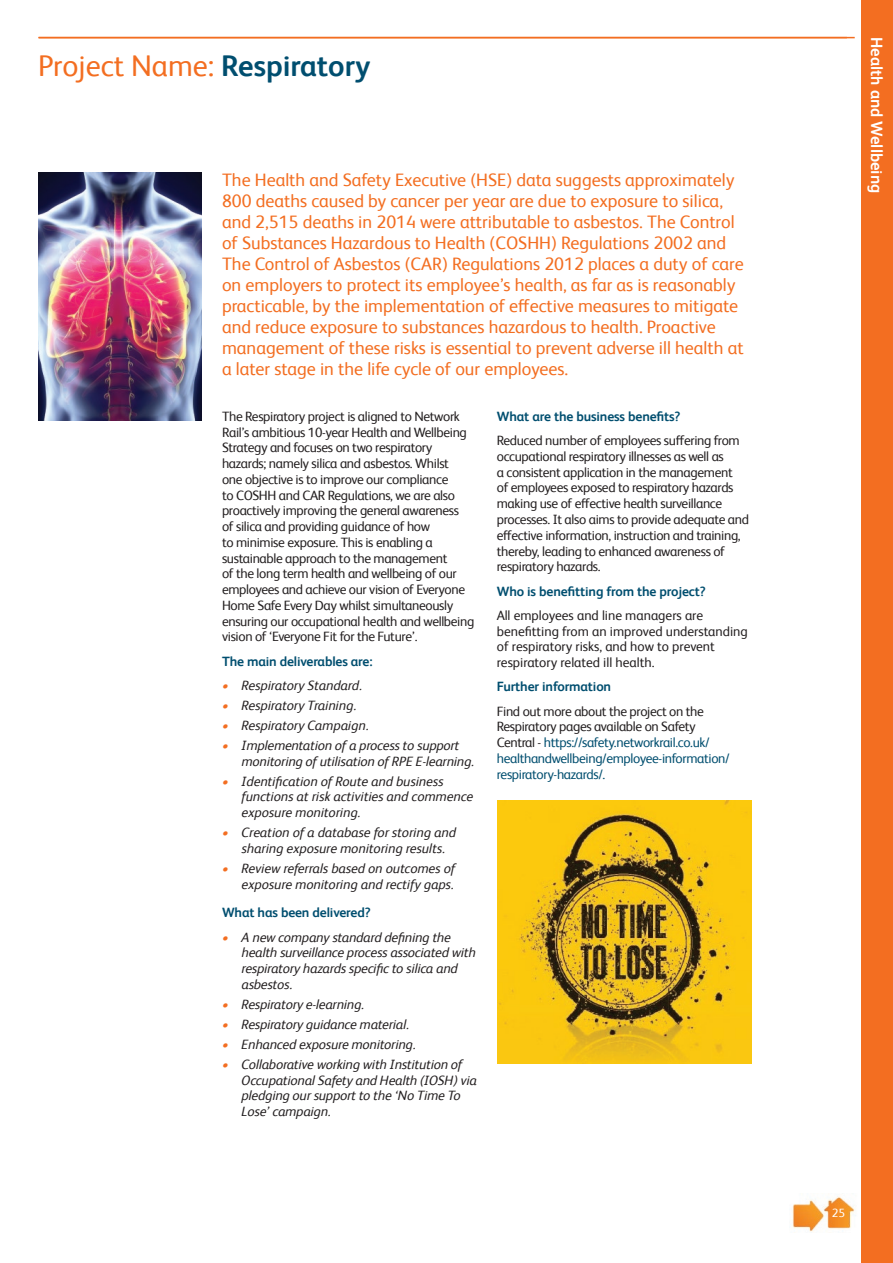
<style>
.page{position:relative;width:893px;height:1263px;background:#fff}
.page>*{position:absolute;margin:0;border:0;box-sizing:border-box;transform-origin:0 0}
.t1{font:30px "Network Rail Sans";color:#f36e21}
.t2{font:18px/21px "Network Rail Sans";color:#f36e21}
.t3{font:700 16.5px "Network Rail Sans";color:#fff}
.t4{font:13.5px/15.8px "Network Rail Sans";letter-spacing:-.025em;color:#231f20}
.t5{font:italic 13.5px/15.8px "Network Rail Sans";letter-spacing:-.01em;color:#231f20}
.t6{font:13.5px/15.8px "Network Rail Sans";letter-spacing:-.025em;color:#004e6f}
.t7{font:13.5px/15.8px "Network Rail Sans";color:#231f20}
.t8{font:700 13.5px "Network Rail Sans";letter-spacing:-.01em;color:#004e6f}
.t9{font:12px "Network Rail Sans";color:#fff}
.s1{font-weight:700;color:#004e6f}
.s2{color:#f36e21}
.s3{color:#231f20}
</style>
<div class="page">
<div style="left:862px;top:0;width:31px;height:1263px;background:#f36e21"></div>
<img style="left:792px;top:1196px;width:64px;height:36px">
<hr style="left:38px;top:37px;width:817px;height:1px;background:#f36e21">
<img style="left:38px;top:173px;width:164px;height:247px">
<img style="left:497px;top:800px;width:254px;height:263px">
<h1 class="t1" style="left:38px;top:46px;width:334px">Project Name: <span class="s1">Respiratory</span></h1>
<p class="t2" style="left:222px;top:169px;width:523px">The Health and Safety Executive (HSE) data suggests approximately 800 deaths caused by cancer per year are due to exposure to silica, and 2,515 deaths in 2014 were attributable to asbestos. The Control of Substances Hazardous to Health (COSHH) Regulations 2002 and The Control of Asbestos (CAR) Regulations 2012 places a duty of care on employers to protect its employee’s health, as far as is reasonably practicable, by the implementation of effective measures to mitigate and reduce exposure to substances hazardous to health. Proactive management of these risks is essential to prevent adverse ill health at a later stage in the life cycle of our employees.</p>
<p class="t4" style="left:222px;top:408px;width:254px">The Respiratory project is aligned to Network Rail’s ambitious 10-year Health and Wellbeing Strategy and focuses on two respiratory hazards; namely silica and asbestos. Whilst<br>one objective is to improve our compliance<br>to COSHH and CAR Regulations, we are also proactively improving the general awareness<br>of silica and providing guidance of how<br>to minimise exposure. This is enabling a sustainable approach to the management<br>of the long term health and wellbeing of our employees and achieve our vision of Everyone Home Safe Every Day whilst simultaneously ensuring our occupational health and wellbeing vision of ‘Everyone Fit for the Future’.</p>
<p class="t8" style="left:222px;top:652px;width:152px">The main deliverables are:</p>
<p class="t5" style="left:222px;top:677px;width:141px"><span class="s2">•</span> Respiratory Standard.</p>
<p class="t5" style="left:222px;top:697px;width:136px"><span class="s2">•</span> Respiratory Training.</p>
<p class="t5" style="left:222px;top:717px;width:148px"><span class="s2">•</span> Respiratory Campaign.</p>
<p class="t5" style="left:242px;top:737px;width:234px;text-indent:-19px"><span class="s2">•</span> Implementation of a process to support monitoring of utilisation of RPE E-learning.</p>
<p class="t5" style="left:242px;top:772px;width:233px;text-indent:-19px"><span class="s2">•</span> Identification of Route and business functions at risk activities and commence exposure monitoring.</p>
<p class="t5" style="left:242px;top:824px;width:216px;text-indent:-19px"><span class="s2">•</span> Creation of a database for storing and sharing exposure monitoring results.</p>
<p class="t5" style="left:222px;top:860px;width:235px;text-align:right"><span class="s2">•</span> Review referrals based on outcomes of exposure monitoring and rectify gaps.</p>
<p class="t8" style="left:222px;top:903px;width:150px">What has been delivered?</p>
<p class="t5" style="left:242px;top:928px;width:236px;text-indent:-19px"><span class="s2">•</span> A new company standard defining the health surveillance process associated with respiratory hazards specific to silica and asbestos.</p>
<p class="t5" style="left:222px;top:995px;width:143px"><span class="s2">•</span> Respiratory e-learning.</p>
<p class="t5" style="left:222px;top:1015px;width:188px"><span class="s2">•</span> Respiratory guidance material.</p>
<p class="t5" style="left:222px;top:1035px;width:195px"><span class="s2">•</span> Enhanced exposure monitoring.</p>
<p class="t5" style="left:242px;top:1055px;width:237px;text-indent:-19px"><span class="s2">•</span> Collaborative working with Institution of Occupational Safety and Health (IOSH) via pledging our support to the ‘No Time To Lose’ campaign.</p>
<p class="t8" style="left:497px;top:407px;width:185px">What are the business benefits?</p>
<p class="t4" style="left:497px;top:432px;width:254px">Reduced number of employees suffering from occupational respiratory illnesses as well as<br>a consistent application in the management<br>of employees exposed to respiratory hazards making use of effective health surveillance processes. It also aims to provide adequate and effective information, instruction and training, thereby, leading to enhanced awareness of respiratory hazards.</p>
<p class="t8" style="left:497px;top:582px;width:210px">Who is benefitting from the project?</p>
<p class="t7" style="left:497px;top:607px;width:253px">All employees and line managers are benefitting from an improved understanding of respiratory risks, and how to prevent respiratory related ill health.</p>
<p class="t8" style="left:497px;top:677px;width:116px">Further information</p>
<p class="t6" style="left:497px;top:702px;width:234px"><span class="s3">Find out more about the project on the Respiratory pages available on Safety Central -</span> https://safety.networkrail.co.uk/ healthandwellbeing/employee-information/ respiratory-hazards/.</p>
<p class="t3" style="left:888px;top:37px;width:158px;rotate:90deg">Health and Wellbeing</p>
<p class="t9" style="left:832px;top:1204px;width:15px">25</p>
</div>
